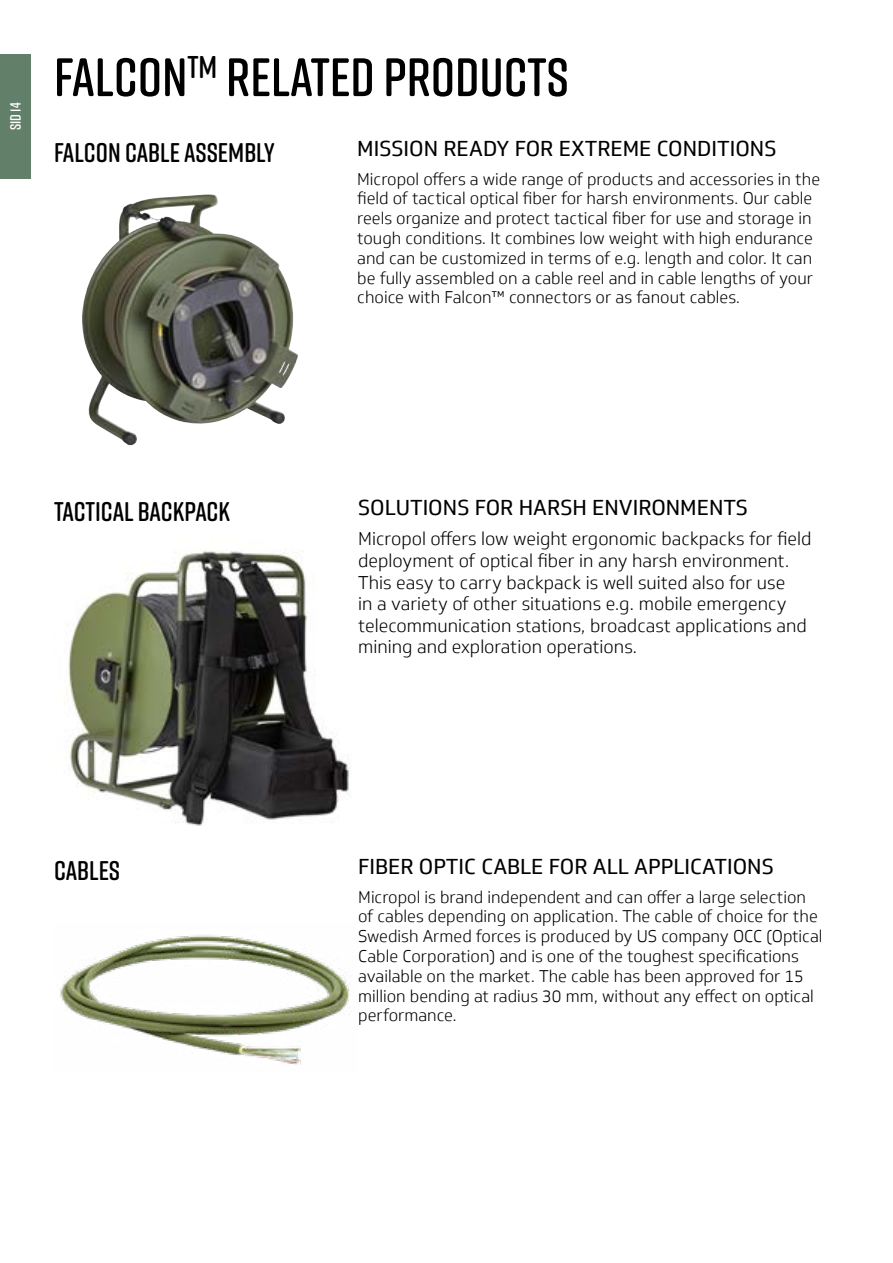
<style>
.page{position:relative;width:893px;height:1263px;background:#fff}
.page>*{position:absolute;margin:0;border:0;box-sizing:border-box;transform-origin:0 0}
.t1{font:600 54px "Rift Soft";color:#000}
.t2{font:600 27px "Rift Soft";color:#000}
.t3{font:21px "Soleto";color:#000}
.t4{font:300 18px/21.6px "Soleto";color:#000}
.t5{font:300 16.5px/19.8px "Soleto";color:#000}
.t6{font:600 15px "Rift Soft";color:#fff}
</style>
<div class="page">
<div style="left:0;top:54px;width:30px;height:125px;background:#617f69"></div>
<img style="left:82px;top:194px;width:216px;height:252px">
<img style="left:68px;top:550px;width:281px;height:275px">
<img style="left:60px;top:935px;width:290px;height:130px">
<p class="t6" style="left:5px;top:130px;width:29px;rotate:-90deg">SID 14</p>
<h1 class="t1" style="left:54px;top:39px;width:516px">FALCON<sup>TM</sup> RELATED PRODUCTS</h1>
<h2 class="t2" style="left:54px;top:133px;width:223px">FALCON CABLE ASSEMBLY</h2>
<p class="t3" style="left:357px;top:136px;width:421px">MISSION READY FOR EXTREME CONDITIONS</p>
<p class="t5" style="left:357px;top:169px;width:464px">Micropol offers a wide range of products and accessories in the field of tactical optical fiber for harsh environments. Our cable reels organize and protect tactical fiber for use and storage in tough conditions. It combines low weight with high endurance and can be customized in terms of e.g. length and color. It can be fully assembled on a cable reel and in cable lengths of your choice with Falcon™ connectors or as fanout cables.</p>
<h2 class="t2" style="left:54px;top:492px;width:178px">TACTICAL BACKPACK</h2>
<p class="t3" style="left:358px;top:495px;width:391px">SOLUTIONS FOR HARSH ENVIRONMENTS</p>
<p class="t4" style="left:358px;top:528px;width:455px">Micropol offers low weight ergonomic backpacks for field deployment of optical fiber in any harsh environment.<br>This easy to carry backpack is well suited also for use<br>in a variety of other situations e.g. mobile emergency telecommunication stations, broadcast applications and mining and exploration operations.</p>
<h2 class="t2" style="left:54px;top:851px;width:68px">CABLES</h2>
<p class="t3" style="left:358px;top:854px;width:417px">FIBER OPTIC CABLE FOR ALL APPLICATIONS</p>
<p class="t5" style="left:358px;top:887px;width:466px">Micropol is brand independent and can offer a large selection of cables depending on application. The cable of choice for the Swedish Armed forces is produced by US company OCC (Optical Cable Corporation) and is one of the toughest specifications available on the market. The cable has been approved for 15 million bending at radius 30 mm, without any effect on optical performance.</p>
</div>
